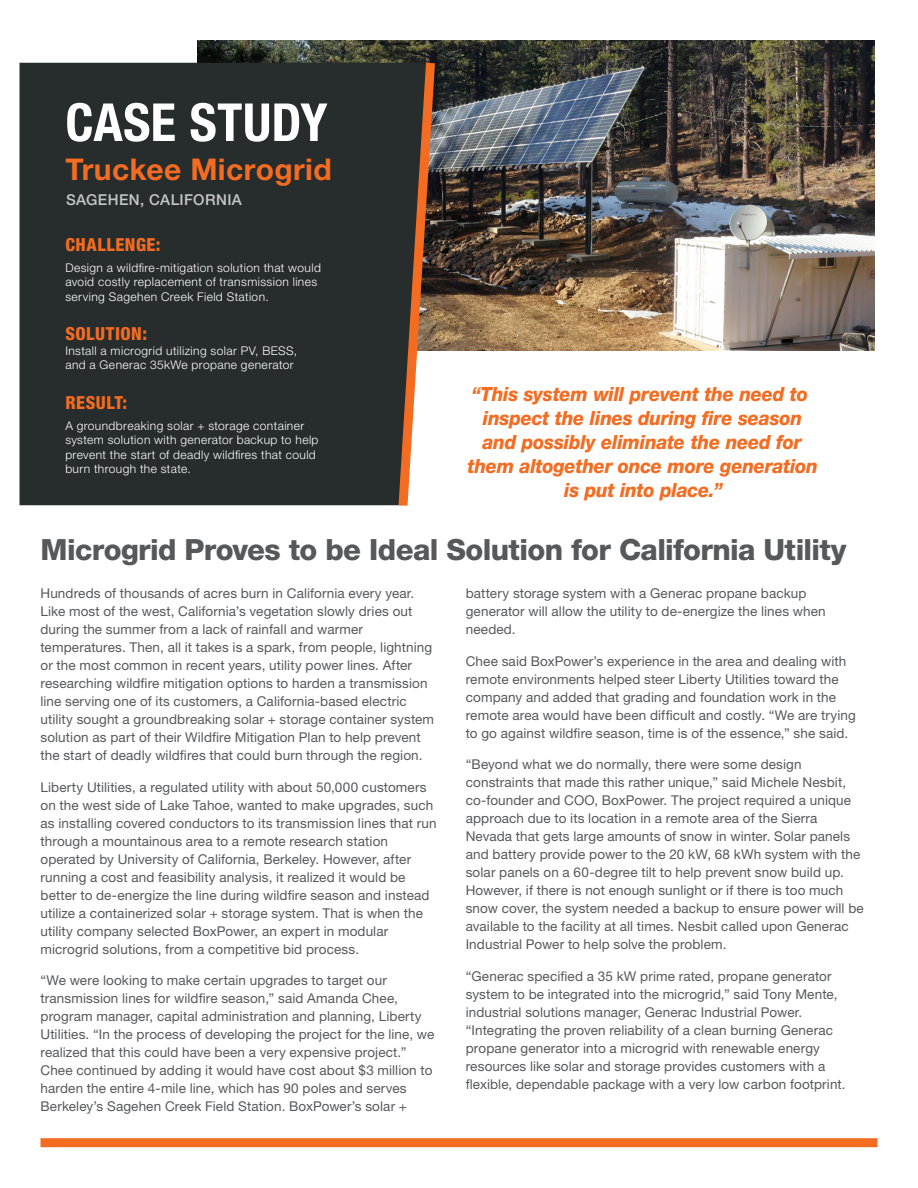
<style>
.page{position:relative;width:918px;height:1188px;background:#fff}
.page>*{position:absolute;margin:0;border:0;box-sizing:border-box;transform-origin:0 0}
.Large_Header{font:700 condensed 52.5px "Helvetica Neue LT Std";letter-spacing:.005em;color:#fff}
.Large_Header-2{font:700 30px "Helvetica Neue LT Std";letter-spacing:.015em;color:#f36c21}
.body_headline{font:800 29.25px "Helvetica Neue LT Std";letter-spacing:-.02em;color:#57585a}
.t1{font:italic 800 19.65px/23.9px "Helvetica Neue LT Std";letter-spacing:-.01em;color:#f36c21;text-align:center;scale:.94 1}
.Sidebar_header{font:800 condensed 18px "Helvetica Neue LT Std";letter-spacing:.03em;color:#f36c21}
.t2{font:500 15px "Helvetica Neue LT Std";letter-spacing:.025em;color:#c5c6c8}
.t3{font:13.5px/18px "Helvetica Neue LT Std";letter-spacing:.01em;color:#57585a}
.sidebar_text{font:300 12px/14.4px "Helvetica Neue LT Std";letter-spacing:.035em;color:#fff}
</style>
<div class="page">
<img style="left:197px;top:40px;width:677px;height:311px">
<div style="left:40px;top:1138px;width:838px;height:9px;background:#f36c21"></div>
<div style="left:19px;top:63px;width:374px;height:442px;background:#272c2d"></div>
<svg style="left:393px;top:53px;width:47px;height:453px"></svg>
<p class="Large_Header" style="left:65px;top:91px;width:264px">CASE STUDY</p>
<p class="Large_Header-2" style="left:65px;top:151px;width:268px">Truckee Microgrid</p>
<p class="t2" style="left:66px;top:190px;width:177px">SAGEHEN, CALIFORNIA</p>
<p class="Sidebar_header" style="left:65px;top:233px;width:97px">CHALLENGE:</p>
<p class="sidebar_text" style="left:65px;top:260px;width:257px">Design a wildfire-mitigation solution that would avoid costly replacement of transmission lines serving Sagehen Creek Field Station.</p>
<p class="Sidebar_header" style="left:65px;top:323px;width:83px">SOLUTION:</p>
<p class="sidebar_text" style="left:65px;top:343px;width:233px">Install a microgrid utilizing solar PV, BESS, and a Generac 35kWe propane generator</p>
<p class="Sidebar_header" style="left:65px;top:391px;width:63px">RESULT:</p>
<p class="sidebar_text" style="left:65px;top:418px;width:255px">A groundbreaking solar + storage container system solution with generator backup to help prevent the start of deadly wildfires that could burn through the state.</p>
<p class="t1" style="left:467px;top:382px;width:374px">“This system will prevent the need to inspect the lines during fire season and possibly eliminate the need for them altogether once more generation is put into place.”</p>
<p class="body_headline" style="left:40px;top:532px;width:808px">Microgrid Proves to be Ideal Solution for California Utility</p>
<p class="t3" style="left:40px;top:584px;width:395px">Hundreds of thousands of acres burn in California every year.<br>Like most of the west, California’s vegetation slowly dries out during the summer from a lack of rainfall and warmer temperatures. Then, all it takes is a spark, from people, lightning or the most common in recent years, utility power lines. After researching wildfire mitigation options to harden a transmission line serving one of its customers, a California-based electric utility sought a groundbreaking solar + storage container system solution as part of their Wildfire Mitigation Plan to help prevent the start of deadly wildfires that could burn through the region.</p>
<p class="t3" style="left:40px;top:778px;width:398px">Liberty Utilities, a regulated utility with about 50,000 customers on the west side of Lake Tahoe, wanted to make upgrades, such as installing covered conductors to its transmission lines that run through a mountainous area to a remote research station operated by University of California, Berkeley. However, after running a cost and feasibility analysis, it realized it would be better to de-energize the line during wildfire season and instead utilize a containerized solar + storage system. That is when the utility company selected BoxPower, an expert in modular microgrid solutions, from a competitive bid process.</p>
<p class="t3" style="left:40px;top:971px;width:395px">“We were looking to make certain upgrades to target our transmission lines for wildfire season,” said Amanda Chee, program manager, capital administration and planning, Liberty Utilities. “In the process of developing the project for the line, we realized that this could have been a very expensive project.” Chee continued by adding it would have cost about $3 million to harden the entire 4-mile line, which has 90 poles and serves Berkeley’s Sagehen Creek Field Station. BoxPower’s solar +</p>
<p class="t3" style="left:466px;top:584px;width:362px">battery storage system with a Generac propane backup generator will allow the utility to de-energize the lines when needed.</p>
<p class="t3" style="left:466px;top:652px;width:392px">Chee said BoxPower’s experience in the area and dealing with remote environments helped steer Liberty Utilities toward the company and added that grading and foundation work in the remote area would have been difficult and costly. “We are trying to go against wildfire season, time is of the essence,” she said.</p>
<p class="t3" style="left:466px;top:755px;width:400px">“Beyond what we do normally, there were some design constraints that made this rather unique,” said Michele Nesbit, co-founder and COO, BoxPower. The project required a unique approach due to its location in a remote area of the Sierra Nevada that gets large amounts of snow in winter. Solar panels and battery provide power to the 20 kW, 68 kWh system with the solar panels on a 60-degree tilt to help prevent snow build up.<br>However, if there is not enough sunlight or if there is too much snow cover, the system needed a backup to ensure power will be available to the facility at all times. Nesbit called upon Generac Industrial Power to help solve the problem.</p>
<p class="t3" style="left:466px;top:967px;width:381px">“Generac specified a 35 kW prime rated, propane generator system to be integrated into the microgrid,” said Tony Mente, industrial solutions manager, Generac Industrial Power. “Integrating the proven reliability of a clean burning Generac propane generator into a microgrid with renewable energy resources like solar and storage provides customers with a flexible, dependable package with a very low carbon footprint.</p>
</div>
